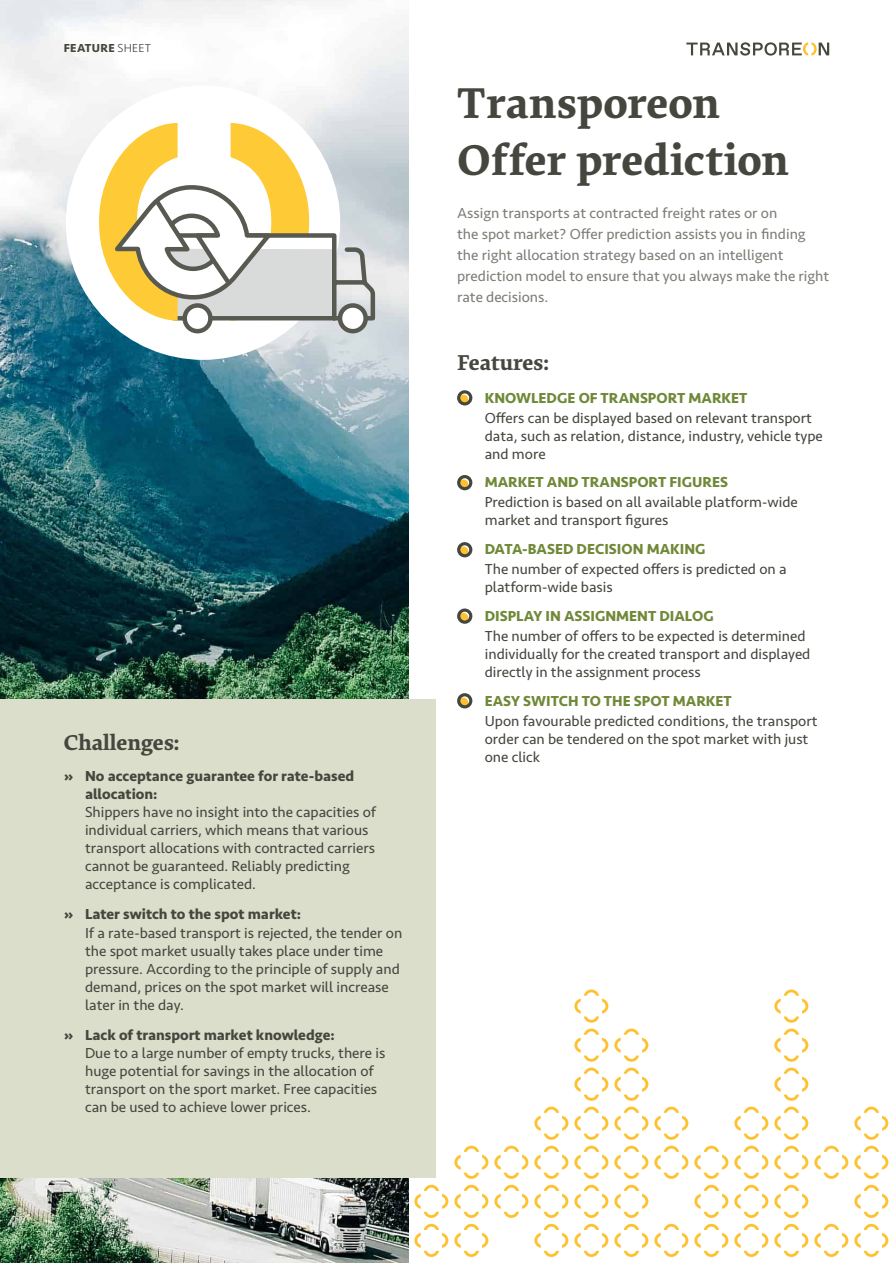
<style>
.page{position:relative;width:893px;height:1263px;background:#fff}
.page>*{position:absolute;margin:0;border:0;box-sizing:border-box;transform-origin:0 0}
.Headline_grey{font:700 45px/57px "Elena";color:#45473f}
.Subhead_15_pt{font:700 22.5px "Elena";color:#45473f}
.Headline_Features{font:700 22.5px "Elena";color:#45473f}
.Text_Features{font:15px/18px "Seravek";color:#45473f}
.Headline_grey-2{font:15px/21px "Seravek";color:#7e7d77}
.Subhead_Features{font:700 15px "Seravek";color:#708938}
.Running_Head{font:700 12px "Seravek";letter-spacing:.03em;color:#45473f}
.s1{font-weight:300}
.s2{font-weight:700}
</style>
<div class="page">
<svg style="left:686px;top:42px;width:143px;height:14px"></svg>
<svg style="left:459px;top:394px;width:9px;height:10px"></svg>
<div style="left:457px;top:390px;width:16px;height:16px;border:3px solid #45473f;border-radius:50%"></div>
<div style="left:459px;top:479px;width:9px;height:10px;background:#fec231;border-radius:50%"></div>
<div style="left:457px;top:475px;width:16px;height:15px;border:3px solid #45473f;border-radius:50%"></div>
<svg style="left:459px;top:546px;width:9px;height:10px"></svg>
<div style="left:457px;top:542px;width:16px;height:16px;border:3px solid #45473f;border-radius:50%"></div>
<div style="left:459px;top:613px;width:9px;height:9px;background:#fec231;border-radius:50%"></div>
<div style="left:457px;top:608px;width:16px;height:16px;border:3px solid #45473f;border-radius:50%"></div>
<svg style="left:459px;top:697px;width:9px;height:10px"></svg>
<div style="left:457px;top:693px;width:16px;height:16px;border:3px solid #45473f;border-radius:50%"></div>
<img style="left:0;top:1178px;width:408px;height:85px">
<img style="left:0;top:0;width:408px;height:699px">
<div style="left:66px;top:86px;width:274px;height:274px;background:#fff;border-radius:50%"></div>
<div style="left:0;top:699px;width:436px;height:479px;background:#dbdecb"></div>
<svg style="left:98px;top:123px;width:280px;height:210px"></svg>
<svg style="left:414px;top:1224px;width:34px;height:39px"></svg>
<svg style="left:414px;top:1185px;width:34px;height:33px"></svg>
<svg style="left:454px;top:1224px;width:34px;height:39px"></svg>
<svg style="left:454px;top:1146px;width:34px;height:33px"></svg>
<svg style="left:494px;top:1185px;width:34px;height:33px"></svg>
<svg style="left:454px;top:1185px;width:34px;height:33px"></svg>
<svg style="left:494px;top:1146px;width:34px;height:33px"></svg>
<svg style="left:534px;top:1224px;width:34px;height:39px"></svg>
<svg style="left:534px;top:1185px;width:34px;height:33px"></svg>
<svg style="left:574px;top:1224px;width:34px;height:39px"></svg>
<svg style="left:574px;top:1146px;width:34px;height:33px"></svg>
<svg style="left:534px;top:1146px;width:34px;height:33px"></svg>
<svg style="left:534px;top:1107px;width:34px;height:33px"></svg>
<svg style="left:614px;top:1224px;width:34px;height:33px"></svg>
<svg style="left:614px;top:1185px;width:34px;height:33px"></svg>
<svg style="left:574px;top:1185px;width:34px;height:33px"></svg>
<svg style="left:614px;top:1146px;width:34px;height:33px"></svg>
<svg style="left:574px;top:1107px;width:34px;height:33px"></svg>
<svg style="left:614px;top:1107px;width:34px;height:33px"></svg>
<svg style="left:654px;top:1146px;width:34px;height:33px"></svg>
<svg style="left:654px;top:1107px;width:34px;height:33px"></svg>
<svg style="left:614px;top:1028px;width:34px;height:73px"></svg>
<svg style="left:574px;top:989px;width:34px;height:112px"></svg>
<svg style="left:654px;top:1224px;width:34px;height:39px"></svg>
<svg style="left:694px;top:1224px;width:34px;height:39px"></svg>
<svg style="left:694px;top:1146px;width:34px;height:33px"></svg>
<svg style="left:694px;top:1185px;width:34px;height:33px"></svg>
<svg style="left:734px;top:1224px;width:34px;height:39px"></svg>
<svg style="left:734px;top:1185px;width:34px;height:33px"></svg>
<svg style="left:734px;top:1146px;width:34px;height:33px"></svg>
<svg style="left:734px;top:1107px;width:34px;height:33px"></svg>
<svg style="left:774px;top:1224px;width:34px;height:39px"></svg>
<svg style="left:774px;top:1146px;width:34px;height:33px"></svg>
<svg style="left:814px;top:1224px;width:34px;height:39px"></svg>
<svg style="left:774px;top:1185px;width:34px;height:33px"></svg>
<svg style="left:814px;top:1146px;width:34px;height:33px"></svg>
<svg style="left:854px;top:1224px;width:34px;height:39px"></svg>
<svg style="left:854px;top:1185px;width:34px;height:33px"></svg>
<svg style="left:854px;top:1146px;width:34px;height:33px"></svg>
<svg style="left:854px;top:1107px;width:34px;height:33px"></svg>
<svg style="left:774px;top:1107px;width:34px;height:33px"></svg>
<svg style="left:774px;top:989px;width:34px;height:112px"></svg>
<p class="Running_Head" style="left:64px;top:40px;width:89px">FEATURE <span class="s1">SHEET</span></p>
<p class="Subhead_15_pt" style="left:64px;top:726px;width:117px">Challenges:</p>
<p class="Text_Features" style="left:85px;top:767px;width:293px;text-indent:-21px"><span class="s2">» No acceptance guarantee for rate-based allocation:<br></span>Shippers have no insight into the capacities of individual carriers, which means that various transport allocations with contracted carriers cannot be guaranteed. Reliably predicting acceptance is complicated.</p>
<p class="Text_Features" style="left:85px;top:906px;width:319px;text-indent:-21px"><span class="s2">» Later switch to the spot market:<br></span>If a rate-based transport is rejected, the tender on the spot market usually takes place under time pressure. According to the principle of supply and demand, prices on the spot market will increase later in the day.</p>
<p class="Text_Features" style="left:85px;top:1026px;width:302px;text-indent:-21px"><span class="s2">» Lack of transport market knowledge:<br></span>Due to a large number of empty trucks, there is huge potential for savings in the allocation of transport on the sport market. Free capacities can be used to achieve lower prices.</p>
<p class="Headline_grey" style="left:457px;top:72px;width:333px">Transporeon<br>Offer prediction</p>
<p class="Headline_grey-2" style="left:457px;top:202px;width:374px">Assign transports at contracted freight rates or on<br>the spot market? Offer prediction assists you in finding the right allocation strategy based on an intelligent prediction model to ensure that you always make the right rate decisions.</p>
<p class="Headline_Features" style="left:457px;top:345px;width:94px">Features:</p>
<p class="Subhead_Features" style="left:485px;top:388px;width:264px">KNOWLEDGE OF TRANSPORT MARKET</p>
<p class="Text_Features" style="left:485px;top:409px;width:340px">Offers can be displayed based on relevant transport data, such as relation, distance, industry, vehicle type and more</p>
<p class="Subhead_Features" style="left:485px;top:473px;width:245px">MARKET AND TRANSPORT FIGURES</p>
<p class="Text_Features" style="left:485px;top:494px;width:315px">Prediction is based on all available platform-wide market and transport figures</p>
<p class="Subhead_Features" style="left:485px;top:540px;width:222px">DATA-BASED DECISION MAKING</p>
<p class="Text_Features" style="left:485px;top:560px;width:303px">The number of expected offers is predicted on a platform-wide basis</p>
<p class="Subhead_Features" style="left:485px;top:607px;width:231px">DISPLAY IN ASSIGNMENT DIALOG</p>
<p class="Text_Features" style="left:485px;top:627px;width:327px">The number of offers to be expected is determined individually for the created transport and displayed directly in the assignment process</p>
<p class="Subhead_Features" style="left:485px;top:691px;width:248px">EASY SWITCH TO THE SPOT MARKET</p>
<p class="Text_Features" style="left:485px;top:712px;width:334px">Upon favourable predicted conditions, the transport order can be tendered on the spot market with just one click</p>
</div>
